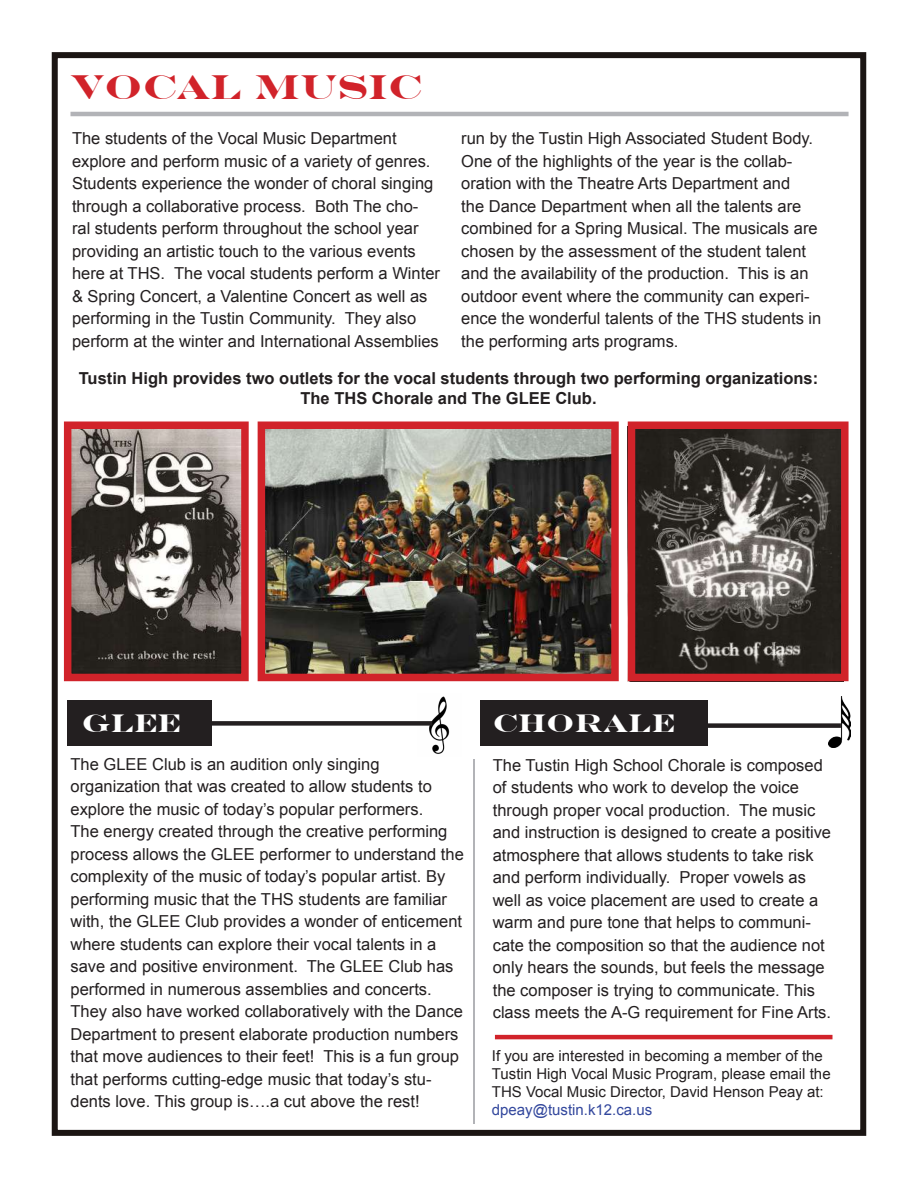
<style>
.page{position:relative;width:918px;height:1188px;background:#fff}
.page>*{position:absolute;margin:0;border:0;box-sizing:border-box;transform-origin:0 0}
.t1{font:700 34.5px "Engravers";color:#d1232a}
.t2{font:700 25.5px "Engravers";color:#fff}
.t3{font:16.5px/22.5px "Arial";color:#231f20}
.t4{font:700 16.5px/19.8px "Arial";color:#231f20;text-align:center}
.t5{font:15px/18px "Arial";color:#231f20}
.t6{font:15px "Arial";color:#32479d}
</style>
<div class="page">
<img style="left:429px;top:696px;width:21px;height:58px">
<div style="left:52px;top:52px;width:814px;height:1084px;border:6px solid #1b1513"></div>
<img style="left:637px;top:431px;width:203px;height:241px">
<div style="left:628px;top:422px;width:221px;height:259px;border:8px solid #d1232a"></div>
<img style="left:267px;top:431px;width:343px;height:241px">
<div style="left:258px;top:422px;width:361px;height:259px;border:8px solid #d1232a"></div>
<hr style="left:70px;top:112px;width:779px;height:4px;background:#b2b3b7">
<img style="left:73px;top:431px;width:167px;height:241px">
<div style="left:64px;top:422px;width:185px;height:259px;border:8px solid #d1232a"></div>
<hr style="left:473px;top:759px;width:2px;height:365px;background:#b2b3b7">
<div style="left:67px;top:700px;width:145px;height:46px;background:#231f20"></div>
<div style="left:481px;top:700px;width:227px;height:46px;background:#231f20"></div>
<hr style="left:495px;top:1035px;width:337px;height:4px;background:#d1232a">
<div style="left:212px;top:721px;width:220px;height:5px;background:#231f20"></div>
<div style="left:686px;top:723px;width:155px;height:5px;background:#231f20"></div>
<img style="left:829px;top:697px;width:21px;height:51px">
<h1 class="t1" style="left:70px;top:66px;width:353px">VOCAL MUSIC</h1>
<p class="t3" style="left:72px;top:127px;width:370px">The students of the Vocal Music Department explore and perform music of a variety of genres.<br>Students experience the wonder of choral singing through a collaborative process. Both The cho&shy;ral students perform throughout the school year providing an artistic touch to the various events here at THS. The vocal students perform a Winter &amp; Spring Concert, a Valentine Concert as well as performing in the Tustin Community. They also perform at the winter and International Assemblies</p>
<p class="t3" style="left:461px;top:127px;width:362px">run by the Tustin High Associated Student Body.<br>One of the highlights of the year is the collab&shy;oration with the Theatre Arts Department and<br>the Dance Department when all the talents are combined for a Spring Musical. The musicals are chosen by the assessment of the student talent and the availability of the production. This is an outdoor event where the community can experi&shy;ence the wonderful talents of the THS students in the performing arts programs.</p>
<p class="t4" style="left:79px;top:369px;width:741px">Tustin High provides two outlets for the vocal students through two performing organizations:<br>The THS Chorale and The GLEE Club.</p>
<h2 class="t2" style="left:82px;top:708px;width:100px">GLEE</h2>
<h2 class="t2" style="left:493px;top:709px;width:183px">CHORALE</h2>
<p class="t3" style="left:70px;top:753px;width:395px">The GLEE Club is an audition only singing organization that was created to allow students to explore the music of today’s popular performers.<br>The energy created through the creative performing process allows the GLEE performer to understand the complexity of the music of today’s popular artist. By performing music that the THS students are familiar with, the GLEE Club provides a wonder of enticement where students can explore their vocal talents in a save and positive environment. The GLEE Club has performed in numerous assemblies and concerts.<br>They also have worked collaboratively with the Dance Department to present elaborate production numbers that move audiences to their feet! This is a fun group that performs cutting-edge music that today’s stu&shy;dents love. This group is….a cut above the rest!</p>
<p class="t3" style="left:493px;top:754px;width:340px">The Tustin High School Chorale is composed of students who work to develop the voice through proper vocal production. The music and instruction is designed to create a positive atmosphere that allows students to take risk and perform individually. Proper vowels as well as voice placement are used to create a warm and pure tone that helps to communi&shy;cate the composition so that the audience not only hears the sounds, but feels the message the composer is trying to communicate. This class meets the A-G requirement for Fine Arts.</p>
<p class="t5" style="left:492px;top:1047px;width:340px">If you are interested in becoming a member of the<br>Tustin High Vocal Music Program, please email the<br>THS Vocal Music Director, David Henson Peay at:</p>
<p class="t6" style="left:492px;top:1100px;width:162px">dpeay@tustin.k12.ca.us</p>
</div>
